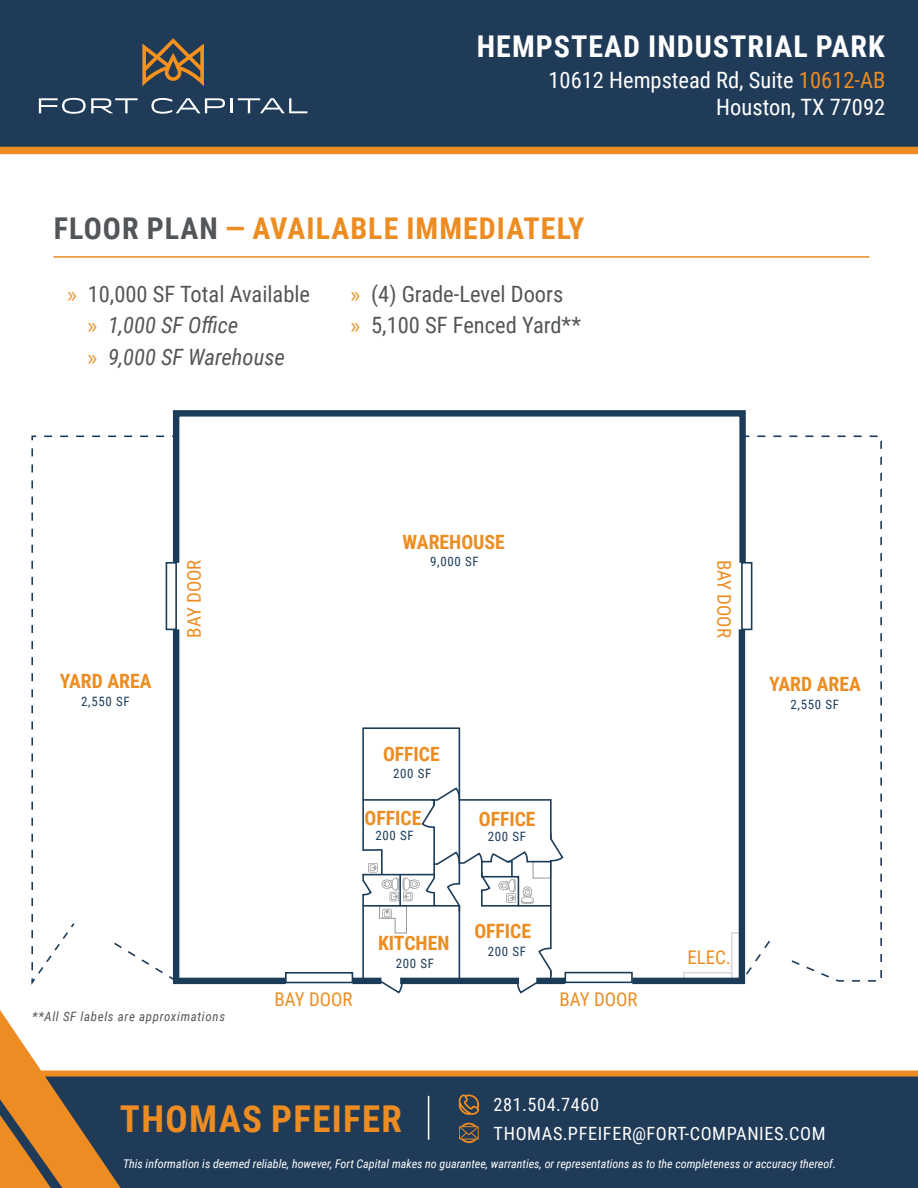
<style>
.page{position:relative;width:918px;height:1188px;background:#fff}
.page>*{position:absolute;margin:0;border:0;box-sizing:border-box;transform-origin:0 0}
.t1{font:700 37.05px "Roboto Condensed";letter-spacing:.035em;color:#ec8c22}
.t2{font:700 30px "Roboto Condensed";letter-spacing:.035em;color:#ec8c22}
.t3{font:700 30px "Roboto Condensed";letter-spacing:.035em;color:#fff}
.t4{font:22.5px "Roboto Condensed";color:#535659}
.t5{font:22.5px/27px "Roboto Condensed";color:#fff;text-align:right}
.t6{font:italic 22.5px "Roboto Condensed";color:#535659}
.t7{font:700 19.65px "Roboto Condensed";color:#ec8d22}
.t8{font:18.9px "Roboto Condensed";color:#ec8d22}
.t9{font:18.3px "Roboto Condensed";letter-spacing:.035em;color:#fff}
.t10{font:12.9px "Roboto Condensed";letter-spacing:.05em;color:#1b3c59}
.t11{font:italic 12.9px "Roboto Condensed";letter-spacing:.05em;color:#535659}
.t12{font:italic 12px "Roboto Condensed";color:#fff}
.s1{color:#ec8c22}
.s2{color:#535659}
.s3{font-family:"Myriad Pro";color:#ec8c22}
.s4{font-family:"Myriad Pro";font-style:normal;color:#ec8c22}
</style>
<div class="page">
<div style="left:173px;top:410px;width:573px;height:156px;border:6px solid #1b3c59"></div>
<svg style="left:178px;top:629px;width:114px;height:356px"></svg>
<div style="left:352px;top:978px;width:29px;height:6px;background:#1b3c59"></div>
<div style="left:536px;top:978px;width:29px;height:6px;background:#1b3c59"></div>
<div style="left:400px;top:978px;width:119px;height:6px;background:#1b3c59"></div>
<svg style="left:626px;top:629px;width:120px;height:356px"></svg>
<div style="left:285px;top:972px;width:68px;height:11px;border:2px solid #1b3c59"></div>
<div style="left:565px;top:972px;width:68px;height:11px;border:2px solid #1b3c59"></div>
<svg style="left:373px;top:979px;width:31px;height:15px"></svg>
<hr style="left:362px;top:895px;width:2px;height:86px;background:#1b3c59">
<hr style="left:459px;top:906px;width:1px;height:75px;background:#1b3c59">
<hr style="left:550px;top:861px;width:2px;height:87px;background:#1b3c59">
<svg style="left:516px;top:947px;width:36px;height:47px"></svg>
<svg style="left:31px;top:435px;width:147px;height:550px"></svg>
<svg style="left:740px;top:939px;width:6px;height:44px"></svg>
<svg style="left:741px;top:435px;width:141px;height:547px"></svg>
<svg style="left:362px;top:727px;width:202px;height:207px"></svg>
<div style="left:0;top:0;width:918px;height:154px;background:#1f3b58"></div>
<svg style="left:142px;top:38px;width:62px;height:48px;background:#6f5a42"></svg>
<svg style="left:39px;top:98px;width:99px;height:16px"></svg>
<svg style="left:151px;top:98px;width:74px;height:16px"></svg>
<hr style="left:230px;top:98px;width:3px;height:15px;background:#fff">
<svg style="left:238px;top:98px;width:69px;height:15px"></svg>
<hr style="left:53px;top:256px;width:816px;height:2px;background:#ec8c22">
<div style="left:121px;top:1071px;width:797px;height:117px;background:#1f3b58"></div>
<svg style="left:459px;top:1094px;width:21px;height:21px"></svg>
<svg style="left:459px;top:1123px;width:20px;height:20px"></svg>
<hr style="left:428px;top:1096px;width:1px;height:44px;background:#fff">
<svg style="left:0;top:1010px;width:121px;height:178px"></svg>
<p class="t3" style="left:477px;top:26px;width:409px">HEMPSTEAD INDUSTRIAL PARK</p>
<p class="t5" style="left:548px;top:66px;width:338px">10612 Hempstead Rd, Suite <span class="s1">10612-AB<br></span>Houston, TX 77092</p>
<p class="t2" style="left:54px;top:207px;width:532px"><span class="s2">FLOOR PLAN</span> — AVAILABLE IMMEDIATELY</p>
<p class="t4" style="left:68px;top:278px;width:244px"><span class="s3">»</span> 10,000 SF Total Available</p>
<p class="t6" style="left:88px;top:309px;width:152px"><span class="s4">»</span> 1,000 SF Office</p>
<p class="t6" style="left:88px;top:341px;width:198px"><span class="s4">»</span> 9,000 SF Warehouse</p>
<p class="t4" style="left:351px;top:278px;width:214px"><span class="s3">»</span> (4) Grade-Level Doors</p>
<p class="t4" style="left:351px;top:309px;width:232px"><span class="s3">»</span> 5,100 SF Fenced Yard**</p>
<p class="t7" style="left:60px;top:667px;width:93px">YARD AREA</p>
<p class="t10" style="left:81px;top:693px;width:50px">2,550 SF</p>
<p class="t8" style="left:181px;top:638px;width:80px;rotate:-90deg">BAY DOOR</p>
<p class="t11" style="left:32px;top:1008px;width:194px">**All SF labels are approximations</p>
<p class="t7" style="left:403px;top:528px;width:104px">WAREHOUSE</p>
<p class="t10" style="left:430px;top:552px;width:50px">9,000 SF</p>
<p class="t7" style="left:383px;top:740px;width:58px">OFFICE</p>
<p class="t10" style="left:393px;top:764px;width:40px">200 SF</p>
<p class="t7" style="left:365px;top:804px;width:58px">OFFICE</p>
<p class="t7" style="left:479px;top:806px;width:58px">OFFICE</p>
<p class="t10" style="left:376px;top:827px;width:40px">200 SF</p>
<p class="t10" style="left:488px;top:827px;width:40px">200 SF</p>
<p class="t7" style="left:378px;top:930px;width:73px">KITCHEN</p>
<p class="t10" style="left:396px;top:955px;width:40px">200 SF</p>
<p class="t7" style="left:474px;top:917px;width:58px">OFFICE</p>
<p class="t10" style="left:488px;top:942px;width:40px">200 SF</p>
<p class="t8" style="left:275px;top:986px;width:80px">BAY DOOR</p>
<p class="t8" style="left:560px;top:986px;width:80px">BAY DOOR</p>
<p class="t8" style="left:737px;top:560px;width:80px;rotate:90deg">BAY DOOR</p>
<p class="t7" style="left:769px;top:670px;width:93px">YARD AREA</p>
<p class="t10" style="left:791px;top:695px;width:50px">2,550 SF</p>
<p class="t8" style="left:687px;top:944px;width:45px">ELEC.</p>
<p class="t9" style="left:494px;top:1092px;width:107px">281.504.7460</p>
<p class="t1" style="left:120px;top:1092px;width:284px">THOMAS PFEIFER</p>
<p class="t12" style="left:123px;top:1156px;width:715px">This information is deemed reliable, however, Fort Capital makes no guarantee, warranties, or representations as to the completeness or accuracy thereof.</p>
<p class="t9" style="left:494px;top:1120px;width:333px">THOMAS.PFEIFER@FORT-COMPANIES.COM</p>
</div>
